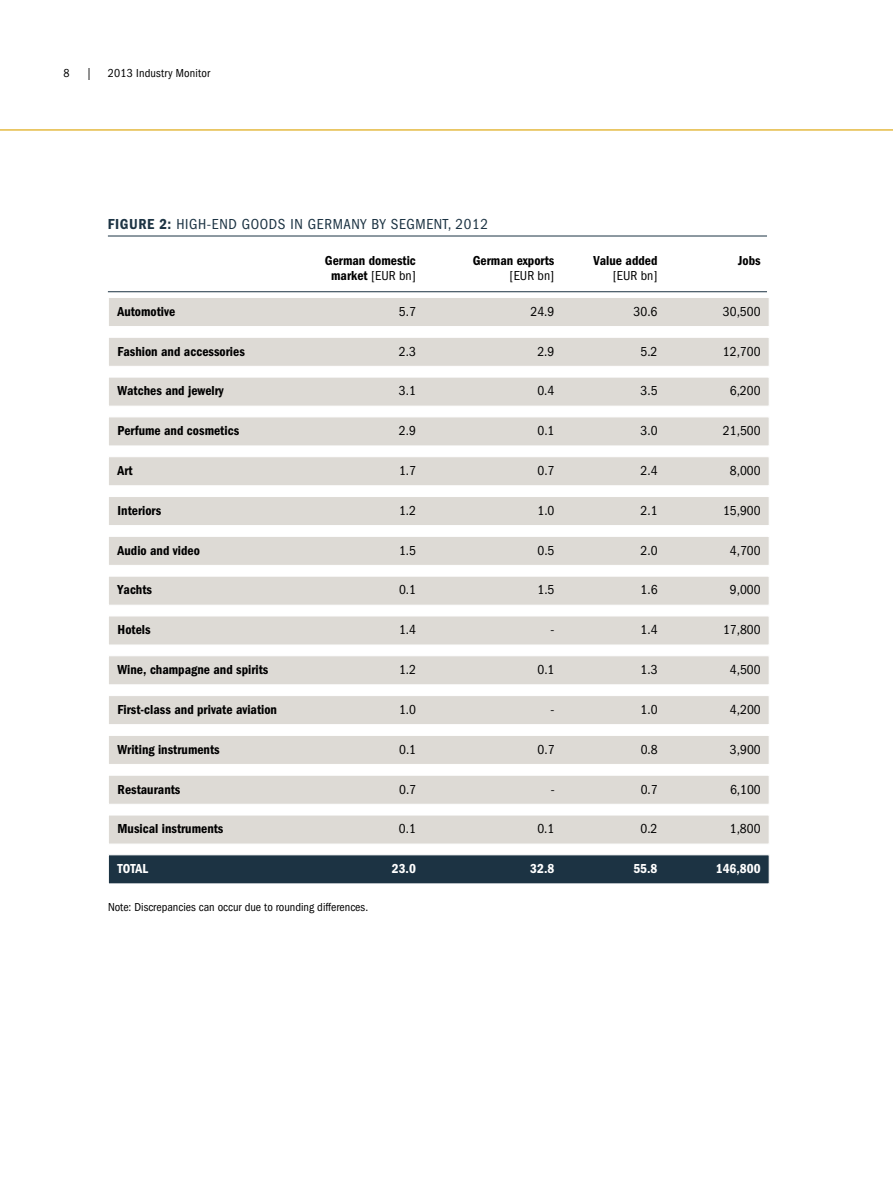
<style>
.page{position:relative;width:893px;height:1191px;background:#fff}
.page>*{position:absolute;margin:0;border:0;box-sizing:border-box;transform-origin:0 0}
.t1{font:15px "RB Franklin Cond";letter-spacing:.04em;color:#1c3343}
.t2{font:600 15px "RB Franklin Cond";letter-spacing:.04em;color:#1c3343}
.t3{font:600 13.5px/15px "RB Franklin Cond";color:#000;text-align:center}
.t4{font:13.5px "RB Franklin Cond";color:#000}
.t5{font:600 13.5px "RB Franklin Cond";color:#fff}
.t6{font:12px "RB Franklin Cond";color:#000}
.s1{font-weight:400}
</style>
<div class="page">
<hr style="left:0;top:129px;width:893px;height:2px;background:#e0ad20">
<div style="left:108px;top:297px;width:662px;height:30px;background:#dddad5;border:1px solid #fff"></div>
<div style="left:108px;top:337px;width:662px;height:30px;background:#dddad5;border:1px solid #fff"></div>
<div style="left:108px;top:377px;width:662px;height:29px;background:#dddad5;border:1px solid #fff"></div>
<div style="left:108px;top:416px;width:662px;height:30px;background:#dddad5;border:1px solid #fff"></div>
<div style="left:108px;top:456px;width:662px;height:30px;background:#dddad5;border:1px solid #fff"></div>
<div style="left:108px;top:496px;width:662px;height:30px;background:#dddad5;border:1px solid #fff"></div>
<div style="left:108px;top:536px;width:662px;height:30px;background:#dddad5;border:1px solid #fff"></div>
<div style="left:108px;top:576px;width:662px;height:29px;background:#dddad5;border:1px solid #fff"></div>
<div style="left:108px;top:615px;width:662px;height:30px;background:#dddad5;border:1px solid #fff"></div>
<div style="left:108px;top:655px;width:662px;height:30px;background:#dddad5;border:1px solid #fff"></div>
<div style="left:108px;top:695px;width:662px;height:30px;background:#dddad5;border:1px solid #fff"></div>
<div style="left:108px;top:735px;width:662px;height:30px;background:#dddad5;border:1px solid #fff"></div>
<div style="left:108px;top:775px;width:662px;height:29px;background:#dddad5;border:1px solid #fff"></div>
<hr style="left:108px;top:236px;width:659px;height:1px;background:#1c3343">
<hr style="left:108px;top:291px;width:659px;height:1px;background:#1c3343">
<div style="left:108px;top:814px;width:662px;height:30px;background:#dddad5;border:1px solid #fff"></div>
<div style="left:108px;top:854px;width:662px;height:30px;background:#1c3343;border:1px solid #fff"></div>
<p class="t6" style="left:63px;top:66px;width:8px">8</p>
<p class="t6" style="left:86px;top:66px;width:7px">|</p>
<p class="t6" style="left:108px;top:66px;width:104px">2013 Industry Monitor</p>
<p class="t2" style="left:108px;top:215px;width:113px">FIGURE 2: <span class="s1">High-end</span></p>
<p class="t1" style="left:242px;top:215px;width:19px">Goods</p>
<p class="t1" style="left:291px;top:215px;width:199px">IN GERMANY BY SEGMENT, 2012</p>
<p class="t3" style="left:325px;top:253px;width:93px">German domestic market <span class="s1">[EUR bn]</span></p>
<p class="t3" style="left:473px;top:253px;width:83px">German exports</p>
<p class="t4" style="left:510px;top:268px;width:46px">[EUR bn]</p>
<p class="t3" style="left:594px;top:253px;width:65px">Value added</p>
<p class="t4" style="left:613px;top:268px;width:46px">[EUR bn]</p>
<p class="t3" style="left:738px;top:253px;width:24px">Jobs</p>
<p class="t3" style="left:117px;top:304px;width:59px">Automotive</p>
<p class="t4" style="left:399px;top:304px;width:19px">5.7</p>
<p class="t4" style="left:530px;top:304px;width:25px">24.9</p>
<p class="t4" style="left:634px;top:304px;width:25px">30.6</p>
<p class="t4" style="left:723px;top:304px;width:39px">30,500</p>
<p class="t3" style="left:117px;top:344px;width:129px">Fashion and accessories</p>
<p class="t4" style="left:399px;top:343px;width:19px">2.3</p>
<p class="t4" style="left:537px;top:343px;width:19px">2.9</p>
<p class="t4" style="left:640px;top:343px;width:19px">5.2</p>
<p class="t4" style="left:723px;top:343px;width:39px">12,700</p>
<p class="t3" style="left:118px;top:383px;width:108px">Watches and jewelry</p>
<p class="t4" style="left:399px;top:383px;width:19px">3.1</p>
<p class="t4" style="left:537px;top:383px;width:19px">0.4</p>
<p class="t4" style="left:640px;top:383px;width:19px">3.5</p>
<p class="t4" style="left:730px;top:383px;width:32px">6,200</p>
<p class="t3" style="left:118px;top:423px;width:123px">Perfume and cosmetics</p>
<p class="t4" style="left:399px;top:423px;width:19px">2.9</p>
<p class="t4" style="left:537px;top:423px;width:19px">0.1</p>
<p class="t4" style="left:640px;top:423px;width:19px">3.0</p>
<p class="t4" style="left:723px;top:423px;width:39px">21,500</p>
<p class="t3" style="left:118px;top:463px;width:17px">Art</p>
<p class="t4" style="left:399px;top:463px;width:19px">1.7</p>
<p class="t4" style="left:537px;top:463px;width:19px">0.7</p>
<p class="t4" style="left:641px;top:463px;width:19px">2.4</p>
<p class="t4" style="left:730px;top:463px;width:32px">8,000</p>
<p class="t3" style="left:118px;top:503px;width:45px">Interiors</p>
<p class="t4" style="left:399px;top:503px;width:19px">1.2</p>
<p class="t4" style="left:537px;top:503px;width:19px">1.0</p>
<p class="t4" style="left:641px;top:503px;width:19px">2.1</p>
<p class="t4" style="left:723px;top:503px;width:39px">15,900</p>
<p class="t3" style="left:118px;top:543px;width:84px">Audio and video</p>
<p class="t4" style="left:399px;top:542px;width:19px">1.5</p>
<p class="t4" style="left:537px;top:542px;width:19px">0.5</p>
<p class="t4" style="left:641px;top:542px;width:19px">2.0</p>
<p class="t4" style="left:730px;top:542px;width:32px">4,700</p>
<p class="t3" style="left:118px;top:582px;width:36px">Yachts</p>
<p class="t4" style="left:399px;top:582px;width:19px">0.1</p>
<p class="t4" style="left:537px;top:582px;width:19px">1.5</p>
<p class="t4" style="left:641px;top:582px;width:19px">1.6</p>
<p class="t4" style="left:730px;top:582px;width:32px">9,000</p>
<p class="t3" style="left:118px;top:622px;width:35px">Hotels</p>
<p class="t4" style="left:399px;top:622px;width:19px">1.4</p>
<p class="t4" style="left:551px;top:622px;width:5px">-</p>
<p class="t4" style="left:641px;top:622px;width:19px">1.4</p>
<p class="t4" style="left:723px;top:622px;width:39px">17,800</p>
<p class="t3" style="left:118px;top:662px;width:152px">Wine, champagne and spirits</p>
<p class="t4" style="left:399px;top:662px;width:19px">1.2</p>
<p class="t4" style="left:537px;top:662px;width:19px">0.1</p>
<p class="t4" style="left:641px;top:662px;width:19px">1.3</p>
<p class="t4" style="left:730px;top:662px;width:32px">4,500</p>
<p class="t3" style="left:118px;top:702px;width:161px">First-class and private aviation</p>
<p class="t4" style="left:399px;top:702px;width:19px">1.0</p>
<p class="t4" style="left:551px;top:702px;width:5px">-</p>
<p class="t4" style="left:641px;top:702px;width:19px">1.0</p>
<p class="t4" style="left:730px;top:702px;width:32px">4,200</p>
<p class="t3" style="left:118px;top:742px;width:104px">Writing instruments</p>
<p class="t4" style="left:399px;top:741px;width:19px">0.1</p>
<p class="t4" style="left:537px;top:741px;width:19px">0.7</p>
<p class="t4" style="left:641px;top:741px;width:19px">0.8</p>
<p class="t4" style="left:730px;top:741px;width:32px">3,900</p>
<p class="t3" style="left:118px;top:781px;width:64px">Restaurants</p>
<p class="t4" style="left:399px;top:781px;width:19px">0.7</p>
<p class="t4" style="left:551px;top:781px;width:5px">-</p>
<p class="t4" style="left:641px;top:781px;width:19px">0.7</p>
<p class="t4" style="left:730px;top:781px;width:32px">6,100</p>
<p class="t3" style="left:117px;top:821px;width:108px">Musical instruments</p>
<p class="t4" style="left:399px;top:821px;width:19px">0.1</p>
<p class="t4" style="left:537px;top:821px;width:19px">0.1</p>
<p class="t4" style="left:640px;top:821px;width:19px">0.2</p>
<p class="t4" style="left:730px;top:821px;width:32px">1,800</p>
<p class="t5" style="left:117px;top:861px;width:32px">TOTAL</p>
<p class="t5" style="left:392px;top:861px;width:26px">23.0</p>
<p class="t5" style="left:530px;top:861px;width:26px">32.8</p>
<p class="t5" style="left:633px;top:861px;width:26px">55.8</p>
<p class="t5" style="left:716px;top:861px;width:46px">146,800</p>
<p class="t6" style="left:108px;top:900px;width:262px">Note: Discrepancies can occur due to rounding differences.</p>
</div>
